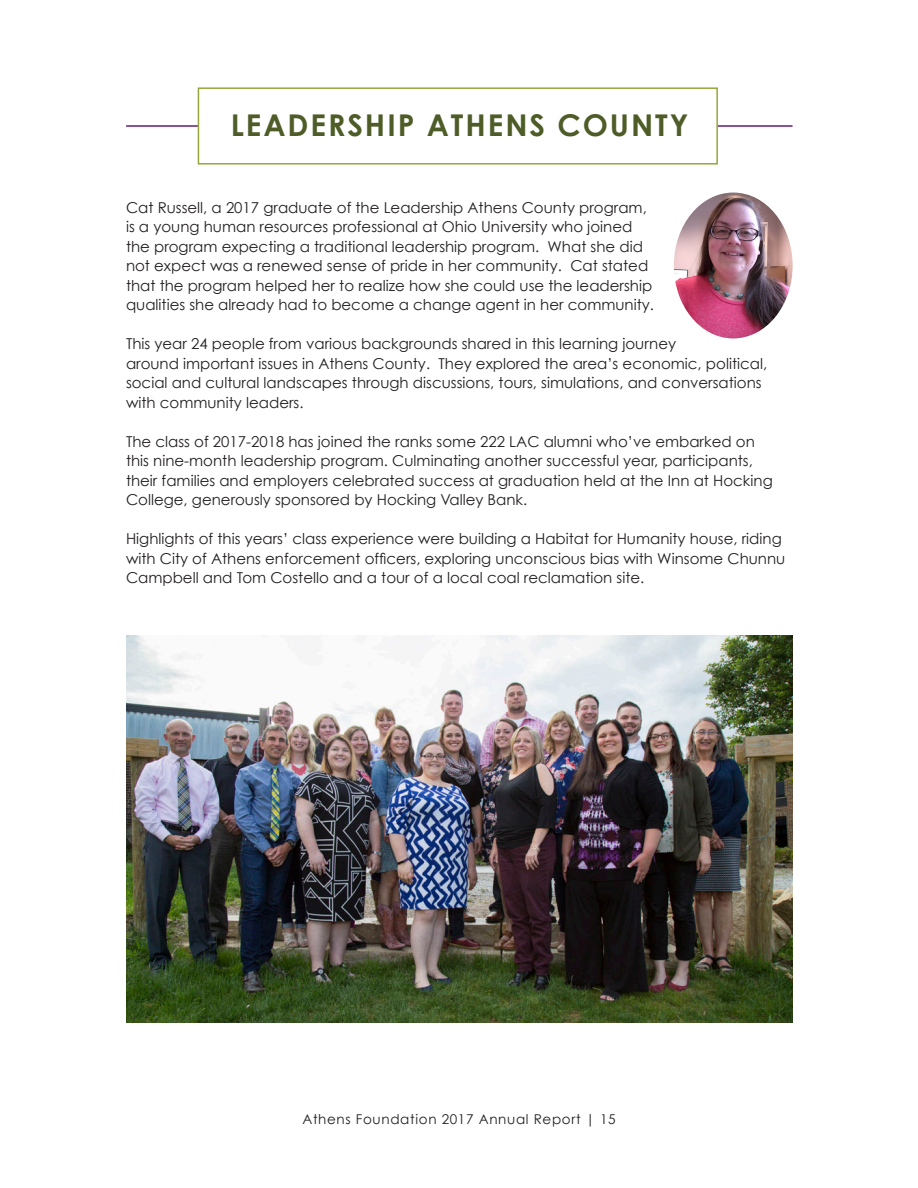
<style>
.page{position:relative;width:918px;height:1188px;background:#fff}
.page>*{position:absolute;margin:0;border:0;box-sizing:border-box;transform-origin:0 0}
.t1{font:700 30px "Century Gothic";letter-spacing:.065em;color:#4e5c28}
.t2{font:15px/19.5px "Century Gothic";color:#231f20}
.t3{font:13.5px "Century Gothic";letter-spacing:.05em;color:#231f20}
</style>
<div class="page">
<img style="left:126px;top:636px;width:667px;height:387px">
<hr style="left:126px;top:125px;width:667px;height:2px;background:#631b77">
<div style="left:198px;top:87px;width:520px;height:78px;background:#fff;border:2px solid #98a639"></div>
<img style="left:674px;top:193px;width:119px;height:145px">
<p class="t1" style="left:231px;top:106px;width:459px">LEADERSHIP ATHENS COUNTY</p>
<p class="t2" style="left:126px;top:197px;width:530px">Cat Russell, a 2017 graduate of the Leadership Athens County program, is a young human resources professional at Ohio University who joined the program expecting a traditional leadership program. What she did not expect was a renewed sense of pride in her community. Cat stated that the program helped her to realize how she could use the leadership qualities she already had to become a change agent in her community.</p>
<p class="t2" style="left:126px;top:334px;width:643px">This year 24 people from various backgrounds shared in this learning journey<br>around important issues in Athens County. They explored the area’s economic, political, social and cultural landscapes through discussions, tours, simulations, and conversations with community leaders.</p>
<p class="t2" style="left:126px;top:431px;width:648px">The class of 2017-2018 has joined the ranks some 222 LAC alumni who’ve embarked on this nine-month leadership program. Culminating another successful year, participants, their families and employers celebrated success at graduation held at the Inn at Hocking College, generously sponsored by Hocking Valley Bank.</p>
<p class="t2" style="left:126px;top:529px;width:661px">Highlights of this years’ class experience were building a Habitat for Humanity house, riding with City of Athens enforcement officers, exploring unconscious bias with Winsome Chunnu<br>Campbell and Tom Costello and a tour of a local coal reclamation site.</p>
<p class="t3" style="left:302px;top:1111px;width:315px">Athens Foundation 2017 Annual Report | 15</p>
</div>
